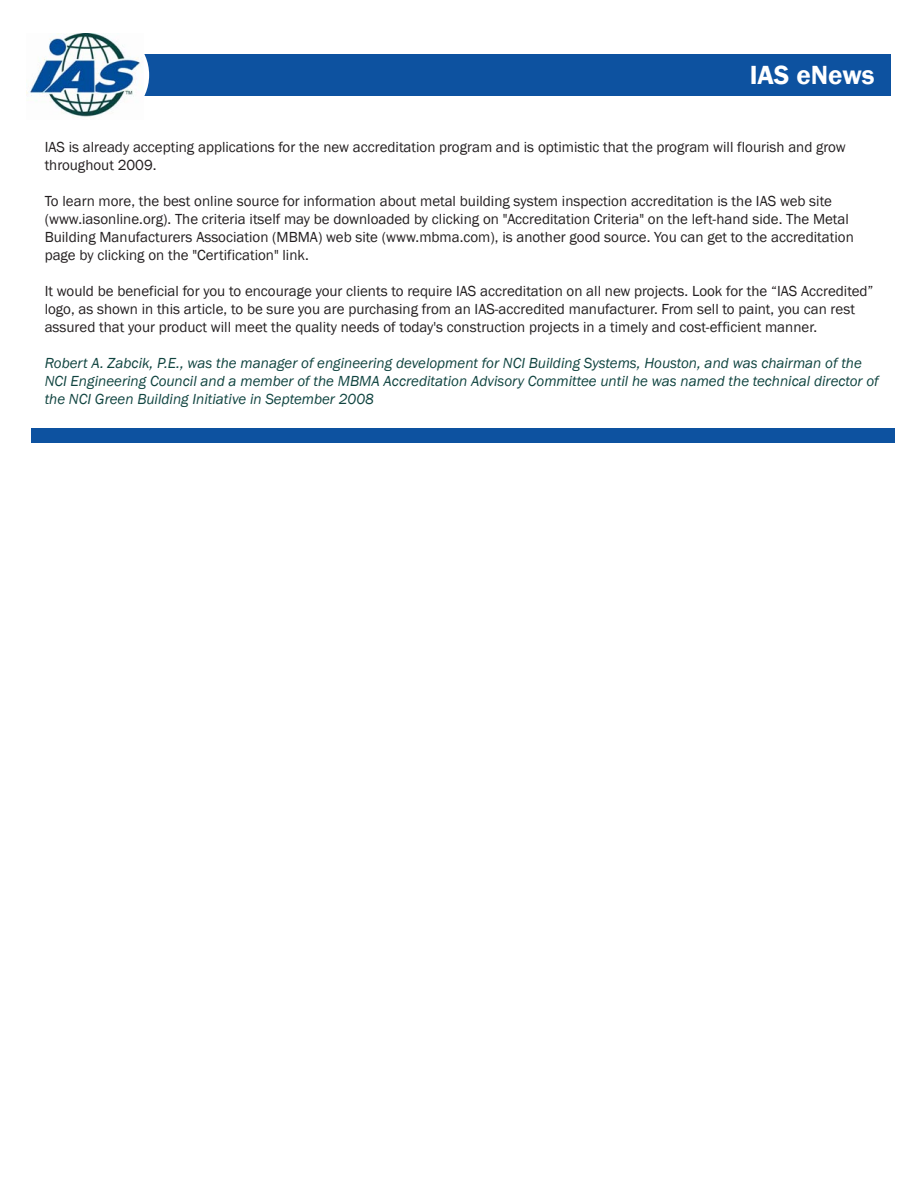
<style>
.page{position:relative;width:918px;height:1188px;background:#fff}
.page>*{position:absolute;margin:0;border:0;box-sizing:border-box;transform-origin:0 0}
.t1{font:600 27px "Franklin Gothic";color:#fff}
.t2{font:15px/18px "Franklin Gothic";color:#231f20}
.t3{font:italic 15px/18px "Franklin Gothic";color:#104440}
</style>
<div class="page">
<div style="left:32px;top:428px;width:863px;height:14px;background:#0d52a0"></div>
<div style="left:143px;top:54px;width:748px;height:42px;background:#0d52a0"></div>
<div style="left:53px;top:27px;width:96px;height:96px;background:#fff;border-radius:50%"></div>
<img style="left:27px;top:34px;width:115px;height:83px">
<p class="t1" style="left:750px;top:58px;width:126px">IAS eNews</p>
<p class="t2" style="left:45px;top:138px;width:803px">IAS is already accepting applications for the new accreditation program and is optimistic that the program will flourish and grow throughout 2009.</p>
<p class="t2" style="left:45px;top:192px;width:811px">To learn more, the best online source for information about metal building system inspection accreditation is the IAS web site (www.iasonline.org). The criteria itself may be downloaded by clicking on "Accreditation Criteria" on the left-hand side. The Metal Building Manufacturers Association (MBMA) web site (www.mbma.com), is another good source. You can get to the accreditation page by clicking on the "Certification" link.</p>
<p class="t2" style="left:45px;top:282px;width:830px">It would be beneficial for you to encourage your clients to require IAS accreditation on all new projects. Look for the “IAS Accredited” logo, as shown in this article, to be sure you are purchasing from an IAS-accredited manufacturer. From sell to paint, you can rest assured that your product will meet the quality needs of today's construction projects in a timely and cost-efficient manner.</p>
<p class="t3" style="left:45px;top:354px;width:836px">Robert A. Zabcik, P.E., was the manager of engineering development for NCI Building Systems, Houston, and was chairman of the<br>NCI Engineering Council and a member of the MBMA Accreditation Advisory Committee until he was named the technical director of the NCI Green Building Initiative in September 2008</p>
</div>
